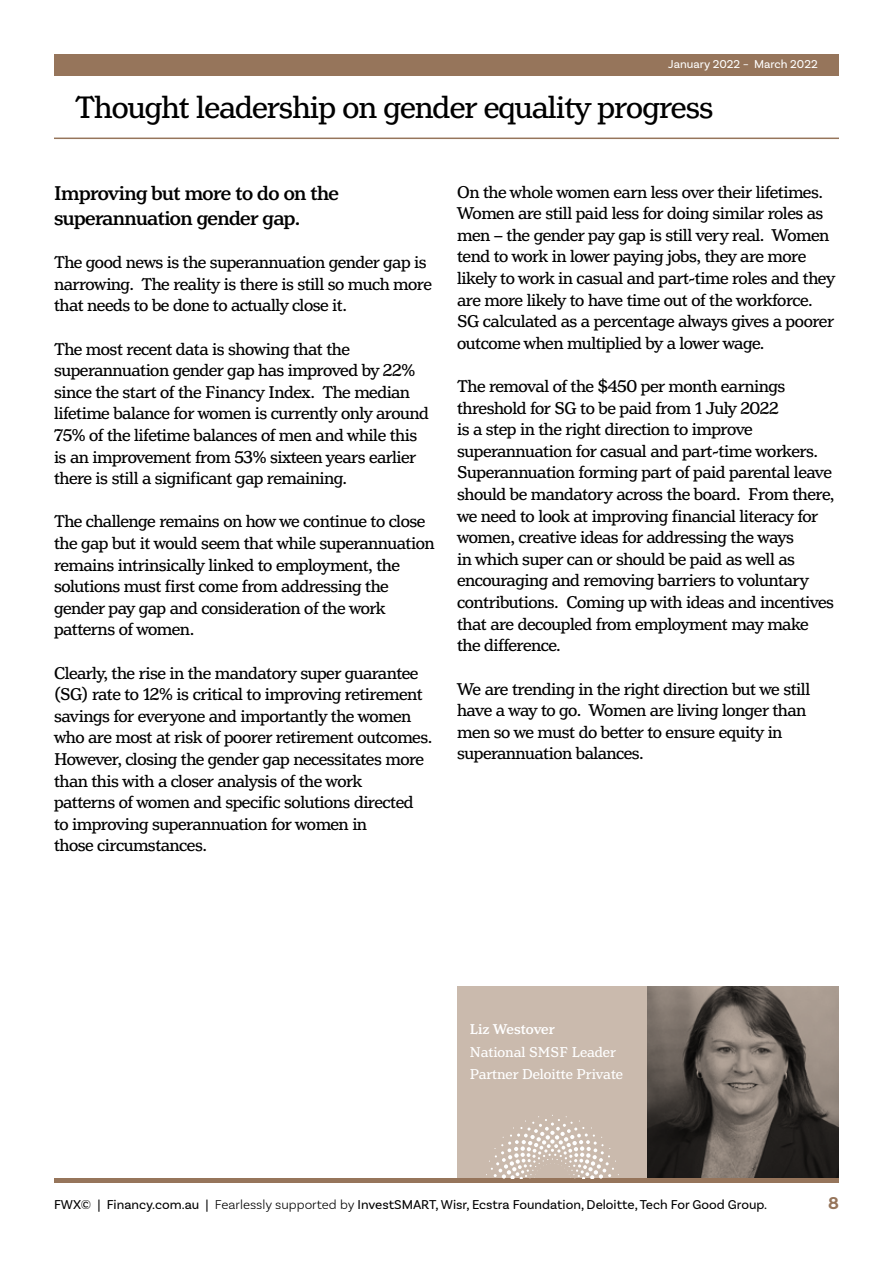
<style>
.page{position:relative;width:893px;height:1263px;background:#fff}
.page>*{position:absolute;margin:0;border:0;box-sizing:border-box;transform-origin:0 0}
.t1{font:33px "Henriette";letter-spacing:-.025em;color:#000}
.t2{font:500 21px/25.2px "Henriette";letter-spacing:-.025em;color:#000}
.t3{font:18px/21.6px "Henriette";letter-spacing:-.025em;color:#000}
.t4{font:700 18px "Basic Sans";color:#96755b}
.t5{font:15px/22.5px "Henriette";color:#fff}
.t6{font:500 15px "Henriette";color:#fff}
.t7{font:13.5px "Basic Sans";color:#000}
.t8{font:12px "Basic Sans";color:#fff}
.s1{font-weight:300}
</style>
<div class="page">
<div style="left:54px;top:54px;width:785px;height:21px;background:#96755b"></div>
<hr style="left:54px;top:1178px;width:785px;height:4px;background:#96755b">
<div style="left:457px;top:987px;width:382px;height:191px;background:#cabaad"></div>
<img style="left:648px;top:986px;width:191px;height:192px">
<hr style="left:54px;top:138px;width:785px;height:1px;background:#96755b">
<svg style="left:486px;top:1115px;width:133px;height:63px"></svg>
<p class="t8" style="left:668px;top:56px;width:151px">January 2022 – March 2022</p>
<h1 class="t1" style="left:75px;top:89px;width:640px">Thought leadership on gender equality progress</h1>
<p class="t2" style="left:54px;top:180px;width:286px">Improving but more to do on the superannuation gender gap.</p>
<p class="t3" style="left:54px;top:252px;width:379px">The good news is the superannuation gender gap is narrowing. The reality is there is still so much more that needs to be done to actually close it.</p>
<p class="t3" style="left:54px;top:338px;width:376px">The most recent data is showing that the superannuation gender gap has improved by 22% since the start of the Financy Index. The median lifetime balance for women is currently only around 75% of the lifetime balances of men and while this is an improvement from 53% sixteen years earlier there is still a significant gap remaining.</p>
<p class="t3" style="left:54px;top:511px;width:382px">The challenge remains on how we continue to close the gap but it would seem that while superannuation remains intrinsically linked to employment, the solutions must first come from addressing the gender pay gap and consideration of the work patterns of women.</p>
<p class="t3" style="left:54px;top:662px;width:380px">Clearly, the rise in the mandatory super guarantee (SG) rate to 12% is critical to improving retirement savings for everyone and importantly the women who are most at risk of poorer retirement outcomes.<br>However, closing the gender gap necessitates more than this with a closer analysis of the work<br>patterns of women and specific solutions directed to improving superannuation for women in<br>those circumstances.</p>
<p class="t3" style="left:457px;top:181px;width:379px">On the whole women earn less over their lifetimes.<br>Women are still paid less for doing similar roles as men – the gender pay gap is still very real. Women tend to work in lower paying jobs, they are more likely to work in casual and part-time roles and they are more likely to have time out of the workforce.<br>SG calculated as a percentage always gives a poorer outcome when multiplied by a lower wage.</p>
<p class="t3" style="left:457px;top:375px;width:379px">The removal of the $450 per month earnings threshold for SG to be paid from 1 July 2022<br>is a step in the right direction to improve superannuation for casual and part-time workers.<br>Superannuation forming part of paid parental leave should be mandatory across the board. From there, we need to look at improving financial literacy for women, creative ideas for addressing the ways<br>in which super can or should be paid as well as encouraging and removing barriers to voluntary contributions. Coming up with ideas and incentives that are decoupled from employment may make the difference.</p>
<p class="t3" style="left:457px;top:678px;width:355px">We are trending in the right direction but we still have a way to go. Women are living longer than men so we must do better to ensure equity in superannuation balances.</p>
<p class="t6" style="left:470px;top:1021px;width:86px">Liz Westover</p>
<p class="t5" style="left:470px;top:1041px;width:155px">National SMSF Leader<br>Partner Deloitte Private</p>
<p class="t7" style="left:54px;top:1196px;width:715px">FWX© | Financy.com.au | <span class="s1">Fearlessly supported by</span> InvestSMART, Wisr, Ecstra Foundation, Deloitte, Tech For Good Group.</p>
<p class="t4" style="left:828px;top:1192px;width:12px">8</p>
</div>
